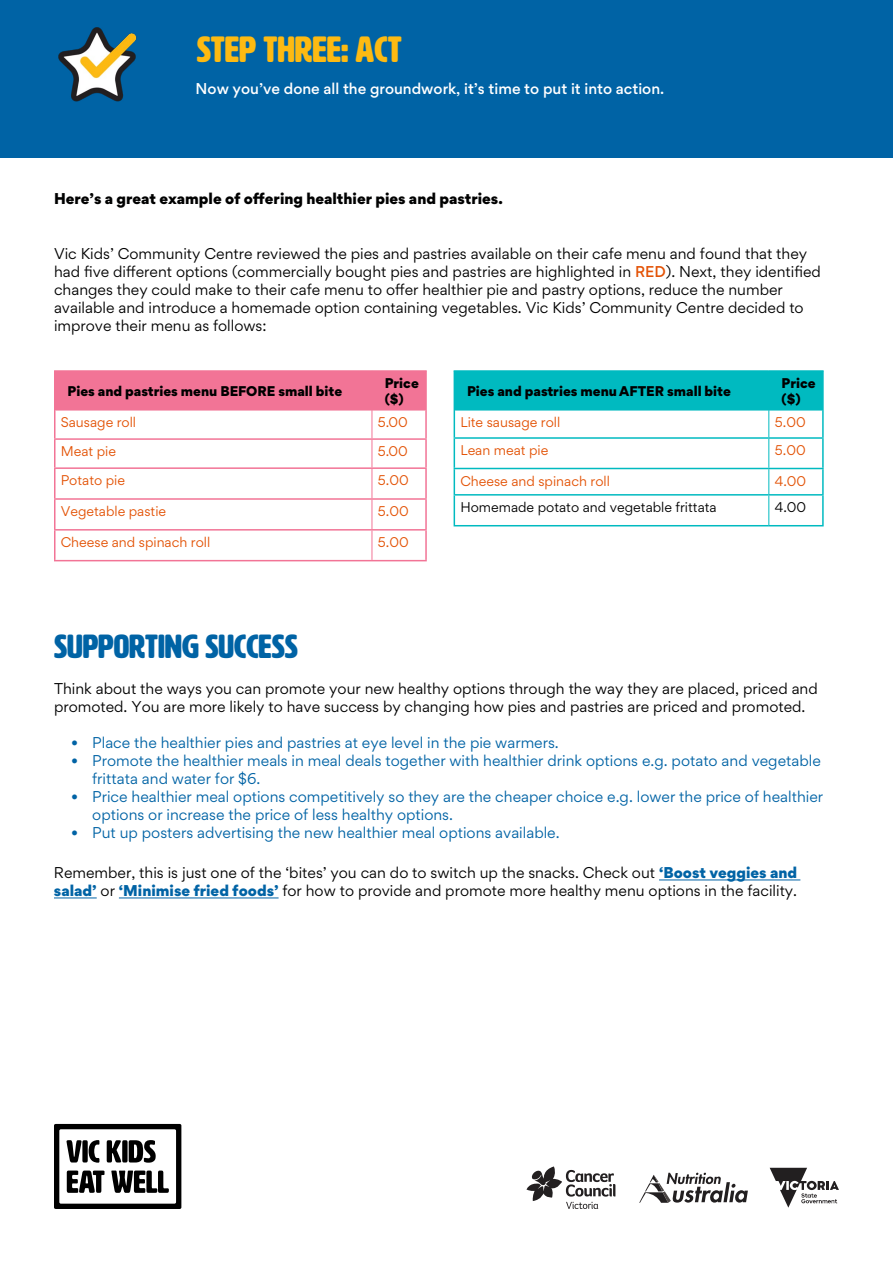
<style>
.page{position:relative;width:893px;height:1263px;background:#fff}
.page>*{position:absolute;margin:0;border:0;box-sizing:border-box;transform-origin:0 0}
.t1{font:36px "HWT Artz";color:#fdba12}
.t2{font:33px "HWT Artz";color:#0063a5}
.t3{font:15px/18px "Gordita";color:#000}
.t4{font:15px/18px "Gordita";color:#0063a5}
.t5{font:500 15px "Gordita";color:#fff}
.t6{font:900 15px "Gordita";color:#000101}
.t7{font:13.5px "Gordita";color:#e35205}
.t8{font:900 13.5px/16.2px "Gordita";color:#000}
.t9{font:13.5px "Gordita";color:#000}
.s1{font-weight:500;color:#e35205}
.s2{font-weight:900;color:#0063a5}
</style>
<div class="page">
<svg style="left:54px;top:1124px;width:127px;height:85px"></svg>
<svg style="left:526px;top:1166px;width:89px;height:43px"></svg>
<svg style="left:639px;top:1173px;width:109px;height:30px"></svg>
<svg style="left:770px;top:1168px;width:69px;height:40px"></svg>
<hr style="left:54px;top:371px;width:2px;height:39px;background:#f27496">
<hr style="left:425px;top:371px;width:2px;height:39px;background:#f27496">
<hr style="left:54px;top:410px;width:2px;height:28px;background:#f27496">
<hr style="left:425px;top:410px;width:2px;height:28px;background:#f27496">
<hr style="left:54px;top:438px;width:318px;height:2px;background:#f27496">
<hr style="left:54px;top:440px;width:2px;height:27px;background:#f27496">
<hr style="left:372px;top:438px;width:55px;height:2px;background:#f27496">
<hr style="left:425px;top:440px;width:2px;height:27px;background:#f27496">
<hr style="left:54px;top:467px;width:318px;height:2px;background:#f27496">
<hr style="left:54px;top:469px;width:2px;height:29px;background:#f27496">
<hr style="left:372px;top:467px;width:55px;height:2px;background:#f27496">
<hr style="left:425px;top:469px;width:2px;height:29px;background:#f27496">
<hr style="left:54px;top:498px;width:318px;height:2px;background:#f27496">
<hr style="left:54px;top:500px;width:2px;height:29px;background:#f27496">
<hr style="left:372px;top:498px;width:55px;height:2px;background:#f27496">
<hr style="left:425px;top:500px;width:2px;height:29px;background:#f27496">
<hr style="left:54px;top:529px;width:318px;height:2px;background:#f27496">
<hr style="left:54px;top:531px;width:2px;height:29px;background:#f27496">
<hr style="left:372px;top:529px;width:55px;height:2px;background:#f27496">
<hr style="left:425px;top:531px;width:2px;height:29px;background:#f27496">
<hr style="left:54px;top:560px;width:318px;height:1px;background:#f27496">
<hr style="left:372px;top:560px;width:55px;height:1px;background:#f27496">
<svg style="left:55px;top:371px;width:371px;height:189px"></svg>
<hr style="left:822px;top:371px;width:2px;height:39px;background:#00bac0">
<hr style="left:822px;top:410px;width:2px;height:27px;background:#00bac0">
<hr style="left:769px;top:437px;width:55px;height:2px;background:#00bac0">
<hr style="left:822px;top:439px;width:2px;height:29px;background:#00bac0">
<hr style="left:769px;top:468px;width:55px;height:1px;background:#00bac0">
<hr style="left:822px;top:469px;width:2px;height:25px;background:#00bac0">
<hr style="left:769px;top:494px;width:55px;height:2px;background:#00bac0">
<hr style="left:822px;top:496px;width:2px;height:29px;background:#00bac0">
<hr style="left:454px;top:525px;width:315px;height:1px;background:#00bac0">
<hr style="left:769px;top:525px;width:55px;height:1px;background:#00bac0">
<svg style="left:454px;top:371px;width:369px;height:154px"></svg>
<hr style="left:659px;top:880px;width:141px;height:1px;background:#0063a5">
<hr style="left:54px;top:898px;width:43px;height:1px;background:#0063a5">
<hr style="left:119px;top:898px;width:160px;height:1px;background:#0063a5">
<div style="left:0;top:0;width:893px;height:157px;background:#0063a5"></div>
<img style="left:58px;top:27px;width:79px;height:75px">
<h1 class="t1" style="left:197px;top:30px;width:206px">STEP THREE: ACT</h1>
<p class="t5" style="left:196px;top:79px;width:470px">Now you’ve done all the groundwork, it’s time to put it into action.</p>
<p class="t6" style="left:54px;top:187px;width:450px">Here’s a great example of offering healthier pies and pastries.</p>
<p class="t3" style="left:54px;top:244px;width:768px">Vic Kids’ Community Centre reviewed the pies and pastries available on their cafe menu and found that they had five different options (commercially bought pies and pastries are highlighted in <span class="s1">RED</span>). Next, they identified changes they could make to their cafe menu to offer healthier pie and pastry options, reduce the number available and introduce a homemade option containing vegetables. Vic Kids’ Community Centre decided to improve their menu as follows:</p>
<p class="t8" style="left:68px;top:383px;width:276px">Pies and pastries menu BEFORE small bite</p>
<p class="t8" style="left:385px;top:374px;width:36px">Price ($)</p>
<p class="t7" style="left:61px;top:413px;width:77px">Sausage roll</p>
<p class="t7" style="left:378px;top:413px;width:31px">5.00</p>
<p class="t7" style="left:61px;top:442px;width:57px">Meat pie</p>
<p class="t7" style="left:378px;top:442px;width:31px">5.00</p>
<p class="t7" style="left:61px;top:471px;width:66px">Potato pie</p>
<p class="t7" style="left:378px;top:471px;width:32px">5.00</p>
<p class="t7" style="left:61px;top:502px;width:107px">Vegetable pastie</p>
<p class="t7" style="left:378px;top:502px;width:32px">5.00</p>
<p class="t7" style="left:61px;top:533px;width:151px">Cheese and spinach roll</p>
<p class="t7" style="left:378px;top:533px;width:32px">5.00</p>
<p class="t8" style="left:467px;top:383px;width:265px">Pies and pastries menu AFTER small bite</p>
<p class="t8" style="left:782px;top:374px;width:36px">Price ($)</p>
<p class="t7" style="left:460px;top:413px;width:101px">Lite sausage roll</p>
<p class="t7" style="left:775px;top:413px;width:32px">5.00</p>
<p class="t7" style="left:460px;top:441px;width:90px">Lean meat pie</p>
<p class="t7" style="left:775px;top:441px;width:32px">5.00</p>
<p class="t7" style="left:460px;top:471px;width:151px">Cheese and spinach roll</p>
<p class="t7" style="left:775px;top:471px;width:33px">4.00</p>
<p class="t9" style="left:460px;top:498px;width:258px">Homemade potato and vegetable frittata</p>
<p class="t9" style="left:775px;top:498px;width:33px">4.00</p>
<h2 class="t2" style="left:54px;top:629px;width:245px">SUPPORTING SUCCESS</h2>
<p class="t3" style="left:54px;top:679px;width:765px">Think about the ways you can promote your new healthy options through the way they are placed, priced and promoted. You are more likely to have success by changing how pies and pastries are priced and promoted.</p>
<p class="t4" style="left:71px;top:733px;width:489px">• Place the healthier pies and pastries at eye level in the pie warmers.</p>
<p class="t4" style="left:92px;top:751px;width:730px;text-indent:-21px">• Promote the healthier meals in meal deals together with healthier drink options e.g. potato and vegetable frittata and water for $6.</p>
<p class="t4" style="left:92px;top:787px;width:732px;text-indent:-21px">• Price healthier meal options competitively so they are the cheaper choice e.g. lower the price of healthier options or increase the price of less healthy options.</p>
<p class="t4" style="left:71px;top:823px;width:490px">• Put up posters advertising the new healthier meal options available.</p>
<p class="t3" style="left:54px;top:863px;width:745px">Remember, this is just one of the ‘bites’ you can do to switch up the snacks. Check out <span class="s2">‘Boost veggies and salad’</span> or <span class="s2">‘Minimise fried foods’</span> for how to provide and promote more healthy menu options in the facility.</p>
</div>
